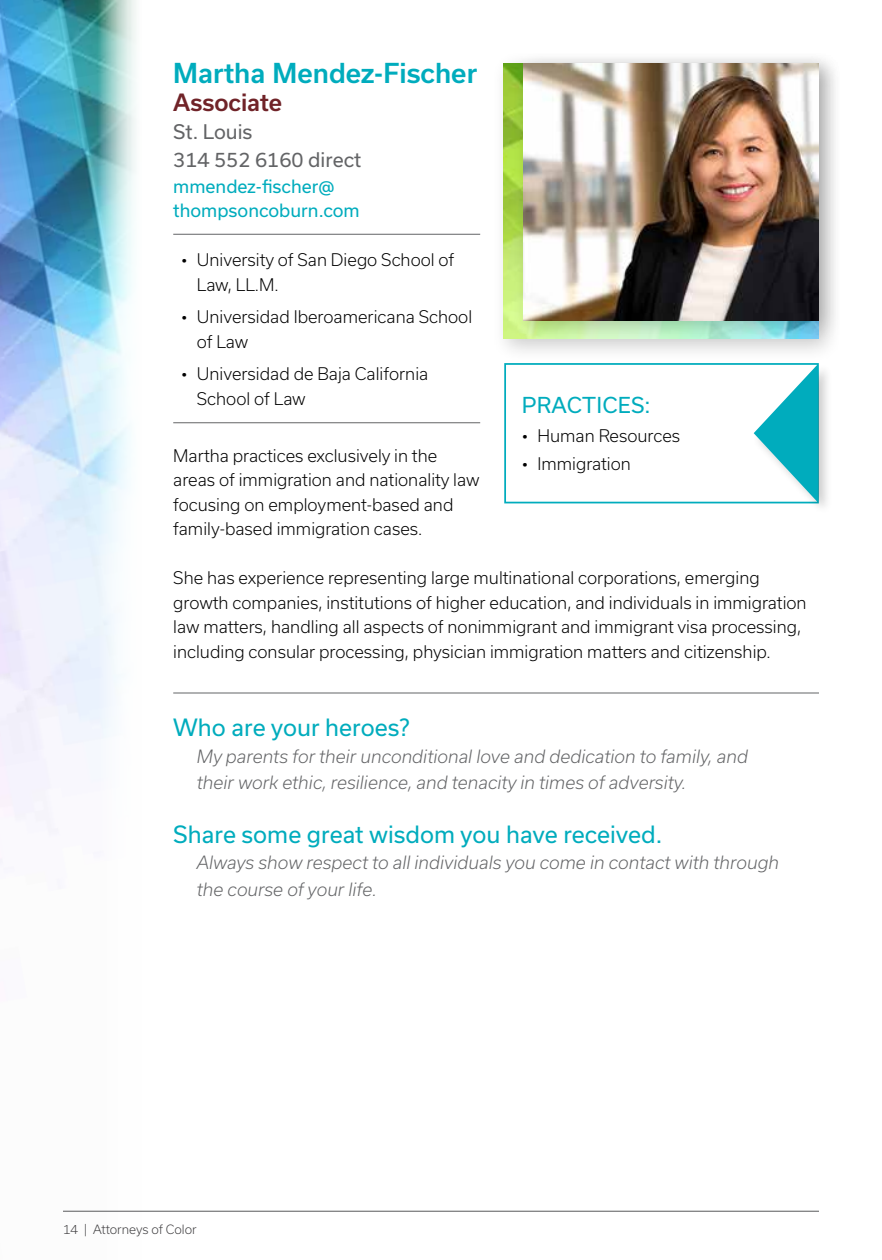
<style>
.page{position:relative;width:882px;height:1260px;background:#fff}
.page>*{position:absolute;margin:0;border:0;box-sizing:border-box;transform-origin:0 0}
.t1{font:500 26.25px "Usual";color:#00acbd}
.t2{font:22.75px "Usual";color:#00acbd}
.t3{font:500 22.75px "Usual";color:#702328}
.t4{font:21px "Usual";letter-spacing:.015em;color:#00acbd}
.t5{font:19.25px/28px "Usual";color:#636466}
.t6{font:italic 300 17.5px/26.2px "Usual";color:#636466}
.t7{font:17.5px/24.5px "Usual";color:#00acbd}
.t8{font:300 16.62px/24.5px "Usual";color:#000}
.t9{font:300 12.25px "Usual";color:#414042}
</style>
<div class="page">
<img style="left:0;top:0;width:146px;height:1211px">
<hr style="left:63px;top:1211px;width:756px;height:1px;background:#58595b">
<hr style="left:173px;top:234px;width:307px;height:1px;background:#636466">
<hr style="left:173px;top:422px;width:307px;height:1px;background:#636466">
<hr style="left:173px;top:693px;width:646px;height:1px;background:#636466">
<div style="left:492px;top:51px;width:350px;height:312px;background:#000;opacity:.2"></div>
<img style="left:504px;top:63px;width:8px;height:276px">
<div style="left:512px;top:51px;width:330px;height:293px;background:#000;opacity:.2"></div>
<img style="left:524px;top:63px;width:295px;height:257px">
<div style="left:504px;top:363px;width:315px;height:140px;border:2px solid #00acbd"></div>
<div style="left:751px;top:362px;width:82px;height:154px;background:#000;opacity:.2"></div>
<svg style="left:754px;top:364px;width:64px;height:138px"></svg>
<h1 class="t1" style="left:173px;top:58px;width:306px">Martha Mendez-Fischer</h1>
<h2 class="t3" style="left:173px;top:89px;width:110px">Associate</h2>
<p class="t5" style="left:173px;top:117px;width:190px">St. Louis<br>314 552 6160 direct</p>
<p class="t7" style="left:173px;top:174px;width:188px">mmendez-fischer@ thompsoncoburn.com</p>
<p class="t8" style="left:197px;top:248px;width:259px;text-indent:-16px">• University of San Diego School of<br>Law, LL.M.</p>
<p class="t8" style="left:197px;top:305px;width:277px;text-indent:-16px">• Universidad Iberoamericana School of Law</p>
<p class="t8" style="left:197px;top:362px;width:233px;text-indent:-16px">• Universidad de Baja California<br>School of Law</p>
<p class="t4" style="left:522px;top:393px;width:130px">PRACTICES:</p>
<p class="t8" style="left:522px;top:423px;width:160px">• Human Resources</p>
<p class="t8" style="left:522px;top:451px;width:111px">• Immigration</p>
<p class="t8" style="left:173px;top:443px;width:308px">Martha practices exclusively in the areas of immigration and nationality law focusing on employment-based and family-based immigration cases.</p>
<p class="t8" style="left:173px;top:566px;width:635px">She has experience representing large multinational corporations, emerging growth companies, institutions of higher education, and individuals in immigration law matters, handling all aspects of nonimmigrant and immigrant visa processing, including consular processing, physician immigration matters and citizenship.</p>
<h2 class="t2" style="left:173px;top:715px;width:238px">Who are your heroes?</h2>
<p class="t6" style="left:197px;top:743px;width:553px">My parents for their unconditional love and dedication to family, and their work ethic, resilience, and tenacity in times of adversity.</p>
<h2 class="t2" style="left:173px;top:821px;width:491px">Share some great wisdom you have received.</h2>
<p class="t6" style="left:197px;top:850px;width:584px">Always show respect to all individuals you come in contact with through the course of your life.</p>
<p class="t9" style="left:63px;top:1222px;width:135px">14 | Attorneys of Color</p>
</div>
